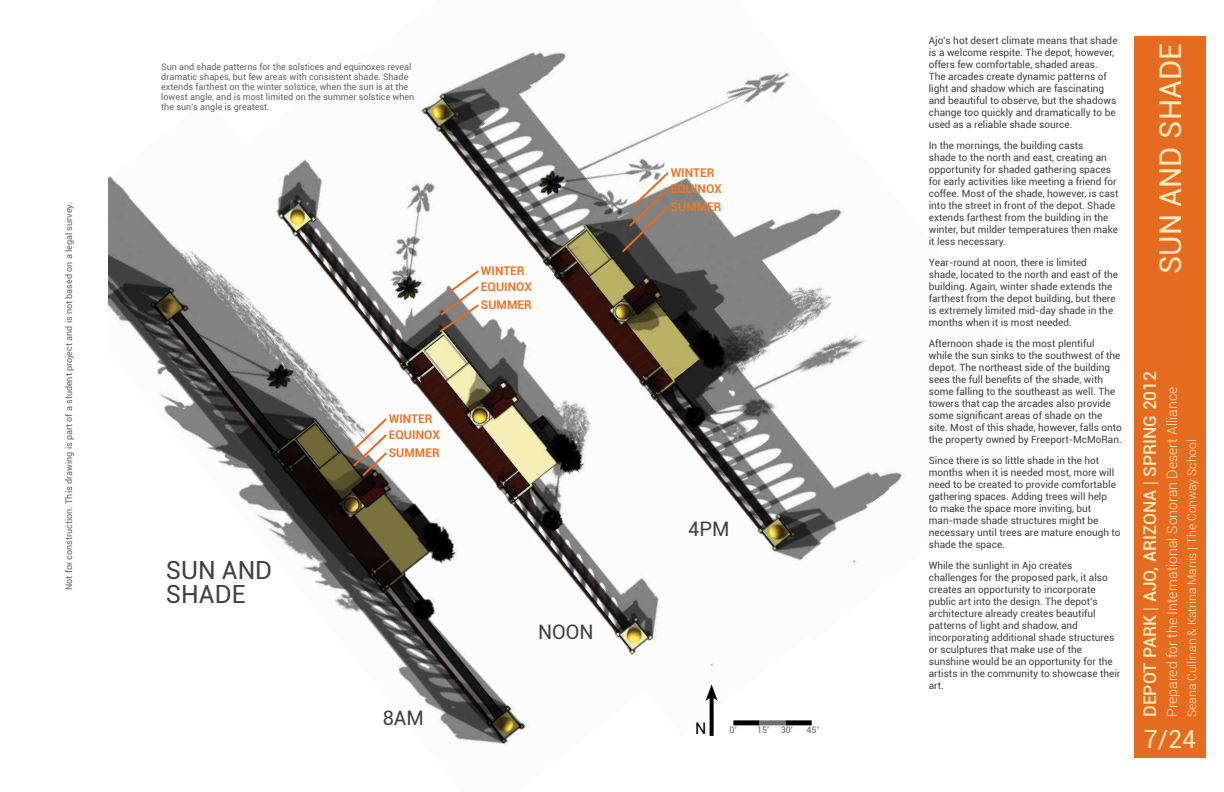
<style>
.page{position:relative;width:1224px;height:792px;background:#fff}
.page>*{position:absolute;margin:0;border:0;box-sizing:border-box;transform-origin:0 0}
.t1{font:30px "Roboto";color:#f7eabc}
.t2{font:25px/24px "Roboto";color:#414042}
.t3{font:25px "Roboto";color:#f7eabc}
.t4{font:20px "Roboto";color:#414042}
.t5{font:500 17.5px "Roboto";color:#f7eabc}
.t6{font:16px "Roboto";color:#000}
.t7{font:300 14px "Roboto";color:#f7eabc}
.t8{font:700 12px "Roboto";color:#e7782f}
.t9{font:300 12px "Roboto";color:#f7eabc}
.t10{font:10px/12px "Roboto";color:#414042}
.t11{font:9px/10px "Roboto";color:#636466}
.s1{font-weight:300}
</style>
<div class="page">
<div style="left:1134px;top:36px;width:72px;height:721px;background:#e46b1f"></div>
<img style="left:108px;top:176px;width:403px;height:569px">
<img style="left:222px;top:159px;width:590px;height:578px">
<div style="left:733px;top:720px;width:27px;height:5px;background:#000"></div>
<div style="left:785px;top:720px;width:27px;height:5px;background:#000"></div>
<div style="left:760px;top:720px;width:26px;height:5px;background:#6d6e71"></div>
<svg style="left:710px;top:701px;width:4px;height:35px"></svg>
<svg style="left:705px;top:684px;width:13px;height:17px"></svg>
<img style="left:353px;top:52px;width:549px;height:589px">
<svg style="left:438px;top:269px;width:43px;height:65px"></svg>
<svg style="left:347px;top:417px;width:42px;height:61px"></svg>
<svg style="left:620px;top:170px;width:50px;height:84px"></svg>
<p class="t11" style="left:63px;top:590px;width:389px;rotate:-90deg">Not for construction. This drawing is part of a student project and is not based on a legal survey.</p>
<p class="t11" style="left:161px;top:61px;width:255px">Sun and shade patterns for the solstices and equinoxes reveal dramatic shapes, but few areas with consistent shade. Shade extends farthest on the winter solstice, when the sun is at the lowest angle, and is most limited on the summer solstice when the sun’s angle is greatest.</p>
<h2 class="t2" style="left:166px;top:557px;width:74px">Sun and shad</h2>
<h2 class="t2" style="left:232px;top:581px;width:15px">e</h2>
<p class="t8" style="left:481px;top:262px;width:9px">WINTER</p>
<p class="t8" style="left:481px;top:279px;width:24px">EQUINOX</p>
<p class="t8" style="left:481px;top:296px;width:10px">SUMMER</p>
<p class="t8" style="left:389px;top:410px;width:9px">WINTER</p>
<p class="t8" style="left:389px;top:426px;width:24px">EQUINOX</p>
<p class="t8" style="left:389px;top:444px;width:10px">SUMMER</p>
<h3 class="t4" style="left:383px;top:704px;width:43px">8AM</h3>
<h3 class="t4" style="left:538px;top:618px;width:57px">NOON</h3>
<p class="t8" style="left:671px;top:164px;width:9px">WINTER</p>
<p class="t8" style="left:671px;top:180px;width:24px">EQUINOX</p>
<p class="t8" style="left:671px;top:198px;width:10px">SUMMER</p>
<h3 class="t4" style="left:688px;top:515px;width:43px">4PM</h3>
<h3 class="t6" style="left:695px;top:717px;width:13px">N</h3>
<p class="t11" style="left:730px;top:725px;width:9px">0’</p>
<p class="t11" style="left:757px;top:725px;width:38px">15’ 30’</p>
<p class="t11" style="left:807px;top:725px;width:14px">45’</p>
<p class="t10" style="left:929px;top:34px;width:190px">Ajo’s hot desert climate means that shade is a welcome respite. The depot, however, offers few comfortable, shaded areas.<br>The arcades create dynamic patterns of light and shadow which are fascinating and beautiful to observe, but the shadows change too quickly and dramatically to be used as a reliable shade source.</p>
<p class="t10" style="left:929px;top:139px;width:191px">I n the mornings, the building casts<br>shade to the north and east, creating an opportunity for shaded gathering spaces for early activities like meeting a friend for coffee. Most of the shade, however, is cast into the street in front of the depot. Shade extends farthest from the building in the winter, but milder temperatures then make it less necessary.</p>
<p class="t10" style="left:929px;top:256px;width:191px">Year-round at noon, there is limited shade, located to the north and east of the building. Again, winter shade extends the farthest from the depot building, but there is extremely limited mid-day shade in the months when it is most needed.</p>
<p class="t10" style="left:929px;top:337px;width:195px">Afternoon shade is the most plentiful<br>while the sun sinks to the southwest of the depot. The northeast side of the building sees the full benefits of the shade, with some falling to the southeast as well. The towers that cap the arcades also provide some significant areas of shade on the site. Most of this shade, however, falls onto the property owned by Freeport-McMoRan.</p>
<p class="t10" style="left:929px;top:454px;width:193px">Since there is so little shade in the hot months when it is needed most, more will need to be created to provide comfortable gathering spaces. Adding trees will help<br>to make the space more inviting, but man-made shade structures might be necessary until trees are mature enough to shade the space.</p>
<p class="t10" style="left:929px;top:559px;width:193px">While the sunlight in Ajo creates challenges for the proposed park, it also creates an opportunity to incorporate public art into the design. The depot’s architecture already creates beautiful patterns of light and shadow, and incorporating additional shade structures or sculptures that make use of the sunshine would be an opportunity for the artists in the community to showcase their art.</p>
<h1 class="t1" style="left:1150px;top:274px;width:229px;rotate:-90deg">SUN AND SHADE</h1>
<h3 class="t5" style="left:1137px;top:717px;width:348px;rotate:-90deg">DEPOT PARK <span class="s1">|</span> AJO, ARIZONA <span class="s1">|</span> SPRING 2012</h3>
<h3 class="t7" style="left:1162px;top:717px;width:331px;rotate:-90deg">Prepared for the International Sonoran Desert Alliance</h3>
<p class="t9" style="left:1183px;top:717px;width:279px;rotate:-90deg">Seana Cullinan &amp; Katrina Manis | The Conway School</p>
<h2 class="t3" style="left:1144px;top:721px;width:54px">7/24</h2>
</div>
